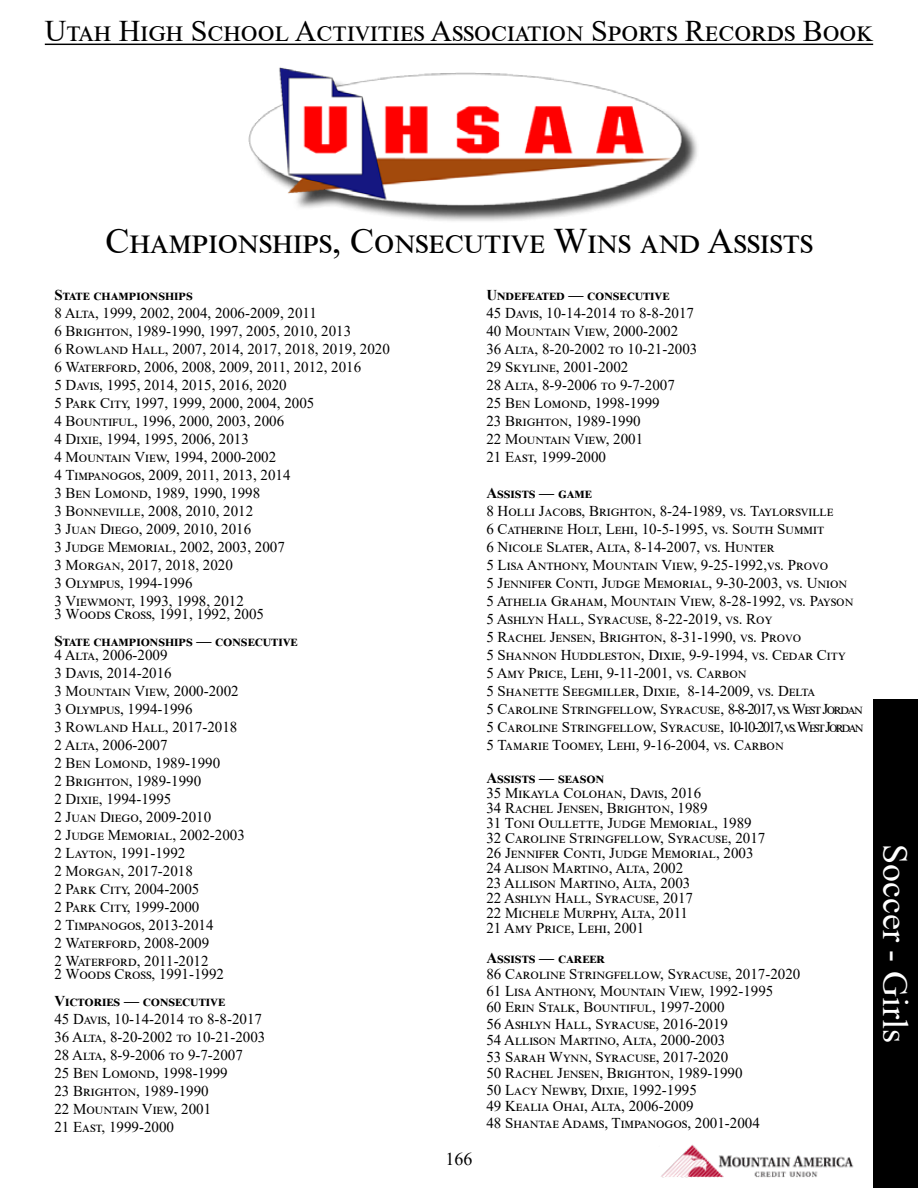
<style>
.page{position:relative;width:918px;height:1188px;background:#fff}
.page>*{position:absolute;margin:0;border:0;box-sizing:border-box;transform-origin:0 0}
.t1{font:36px "Times New Roman";color:#000}
.t2{font:36px "Times New Roman";color:#fff}
.t3{font:30px "Times New Roman";color:#000}
.t4{font:18px "Times New Roman";color:#000}
.t5{font:15px/18px "Times New Roman";color:#000}
.t6{font:700 15px "Times New Roman";color:#000}
</style>
<div class="page">
<hr style="left:45px;top:44px;width:828px;height:1px;background:#000">
<div style="left:252px;top:71px;width:448px;height:153px;background:#000;opacity:.75"></div>
<img style="left:248px;top:67px;width:440px;height:151px">
<img style="left:661px;top:1144px;width:193px;height:34px">
<div style="left:873px;top:699px;width:45px;height:489px;background:#000"></div>
<h2 class="t3" style="left:45px;top:10px;width:830px">Utah High School Activities Association Sports Records Book</h2>
<h1 class="t1" style="left:105px;top:215px;width:709px">Championships, Consecutive Wins and Assists</h1>
<p class="t6" style="left:54px;top:284px;width:140px">State championships</p>
<p class="t5" style="left:54px;top:303px;width:337px">8 Alta, 1999, 2002, 2004, 2006-2009, 2011<br>6 Brighton, 1989-1990, 1997, 2005, 2010, 2013<br>6 Rowland Hall, 2007, 2014, 2017, 2018, 2019, 2020<br>6 Waterford, 2006, 2008, 2009, 2011, 2012, 2016<br>5 Davis, 1995, 2014, 2015, 2016, 2020<br>5 Park City, 1997, 1999, 2000, 2004, 2005<br>4 Bountiful, 1996, 2000, 2003, 2006<br>4 Dixie, 1994, 1995, 2006, 2013<br>4 Mountain View, 1994, 2000-2002<br>4 Timpanogos, 2009, 2011, 2013, 2014<br>3 Ben Lomond, 1989, 1990, 1998<br>3 Bonneville, 2008, 2010, 2012<br>3 Juan Diego, 2009, 2010, 2016<br>3 Judge Memorial, 2002, 2003, 2007<br>3 Morgan, 2017, 2018, 2020<br>3 Olympus, 1994-1996<br>3 Viewmont, 1993, 1998, 2012</p>
<p class="t5" style="left:54px;top:605px;width:211px">3 Woods Cross, 1991, 1992, 2005</p>
<p class="t6" style="left:54px;top:631px;width:245px">State championships — consecutive</p>
<p class="t5" style="left:54px;top:645px;width:192px">4 Alta, 2006-2009<br>3 Davis, 2014-2016<br>3 Mountain View, 2000-2002<br>3 Olympus, 1994-1996<br>3 Rowland Hall, 2017-2018<br>2 Alta, 2006-2007<br>2 Ben Lomond, 1989-1990<br>2 Brighton, 1989-1990<br>2 Dixie, 1994-1995<br>2 Juan Diego, 2009-2010<br>2 Judge Memorial, 2002-2003<br>2 Layton, 1991-1992<br>2 Morgan, 2017-2018<br>2 Park City, 2004-2005<br>2 Park City, 1999-2000<br>2 Timpanogos, 2013-2014<br>2 Waterford, 2008-2009<br>2 Waterford, 2011-2012</p>
<p class="t5" style="left:54px;top:965px;width:171px">2 Woods Cross, 1991-1992</p>
<p class="t6" style="left:54px;top:991px;width:172px">Victories — consecutive</p>
<p class="t5" style="left:54px;top:1010px;width:213px">45 Davis, 10-14-2014 to 8-8-2017<br>36 Alta, 8-20-2002 to 10-21-2003<br>28 Alta, 8-9-2006 to 9-7-2007<br>25 Ben Lomond, 1998-1999<br>23 Brighton, 1989-1990<br>22 Mountain View, 2001<br>21 East, 1999-2000</p>
<p class="t4" style="left:446px;top:1146px;width:28px">166</p>
<p class="t6" style="left:486px;top:284px;width:185px">Undefeated — consecutive</p>
<p class="t5" style="left:486px;top:303px;width:213px">45 Davis, 10-14-2014 to 8-8-2017<br>40 Mountain View, 2000-2002<br>36 Alta, 8-20-2002 to 10-21-2003<br>29 Skyline, 2001-2002<br>28 Alta, 8-9-2006 to 9-7-2007<br>25 Ben Lomond, 1998-1999<br>23 Brighton, 1989-1990<br>22 Mountain View, 2001<br>21 East, 1999-2000</p>
<p class="t6" style="left:486px;top:482px;width:107px">Assists — game</p>
<p class="t5" style="left:486px;top:501px;width:379px">8 Holli Jacobs, Brighton, 8-24-1989, vs. Taylorsville<br>6 Catherine Holt, Lehi, 10-5-1995, vs. South Summit<br>6 Nicole Slater, Alta, 8-14-2007, vs. Hunter<br>5 Lisa Anthony, Mountain View, 9-25-1992,vs. Provo<br>5 Jennifer Conti, Judge Memorial, 9-30-2003, vs. Union<br>5 Athelia Graham, Mountain View, 8-28-1992, vs. Payson 5 Ashlyn Hall, Syracuse, 8-22-2019, vs. Roy<br>5 Rachel Jensen, Brighton, 8-31-1990, vs. Provo<br>5 Shannon Huddleston, Dixie, 9-9-1994, vs. Cedar City<br>5 Amy Price, Lehi, 9-11-2001, vs. Carbon<br>5 Shanette Seegmiller, Dixie, 8-14-2009, vs. Delta<br>5 Caroline Stringfellow, Syracuse, 8-8-2017, vs.West Jordan 5 Caroline Stringfellow, Syracuse, 10-10-2017,vs.West Jordan 5 Tamarie Toomey, Lehi, 9-16-2004, vs. Carbon</p>
<p class="t6" style="left:486px;top:767px;width:119px">Assists — season</p>
<p class="t5" style="left:486px;top:785px;width:280px;line-height:15px">35 Mikayla Colohan, Davis, 2016<br>34 Rachel Jensen, Brighton, 1989<br>31 Toni Oullette, Judge Memorial, 1989<br>32 Caroline Stringfellow, Syracuse, 2017<br>26 Jennifer Conti, Judge Memorial, 2003<br>24 Alison Martino, Alta, 2002<br>23 Allison Martino, Alta, 2003<br>22 Ashlyn Hall, Syracuse, 2017<br>22 Michele Murphy, Alta, 2011<br>21 Amy Price, Lehi, 2001</p>
<p class="t6" style="left:486px;top:947px;width:120px">Assists — career</p>
<p class="t5" style="left:486px;top:966px;width:315px;line-height:16.5px">86 Caroline Stringfellow, Syracuse, 2017-2020<br>61 Lisa Anthony, Mountain View, 1992-1995<br>60 Erin Stalk, Bountiful, 1997-2000<br>56 Ashlyn Hall, Syracuse, 2016-2019<br>54 Allison Martino, Alta, 2000-2003<br>53 Sarah Wynn, Syracuse, 2017-2020<br>50 Rachel Jensen, Brighton, 1989-1990<br>50 Lacy Newby, Dixie, 1992-1995<br>49 Kealia Ohai, Alta, 2006-2009<br>48 Shantae Adams, Timpanogos, 2001-2004</p>
<h1 class="t2" style="left:920px;top:844px;width:201px;rotate:90deg">Soccer - Girls</h1>
</div>
